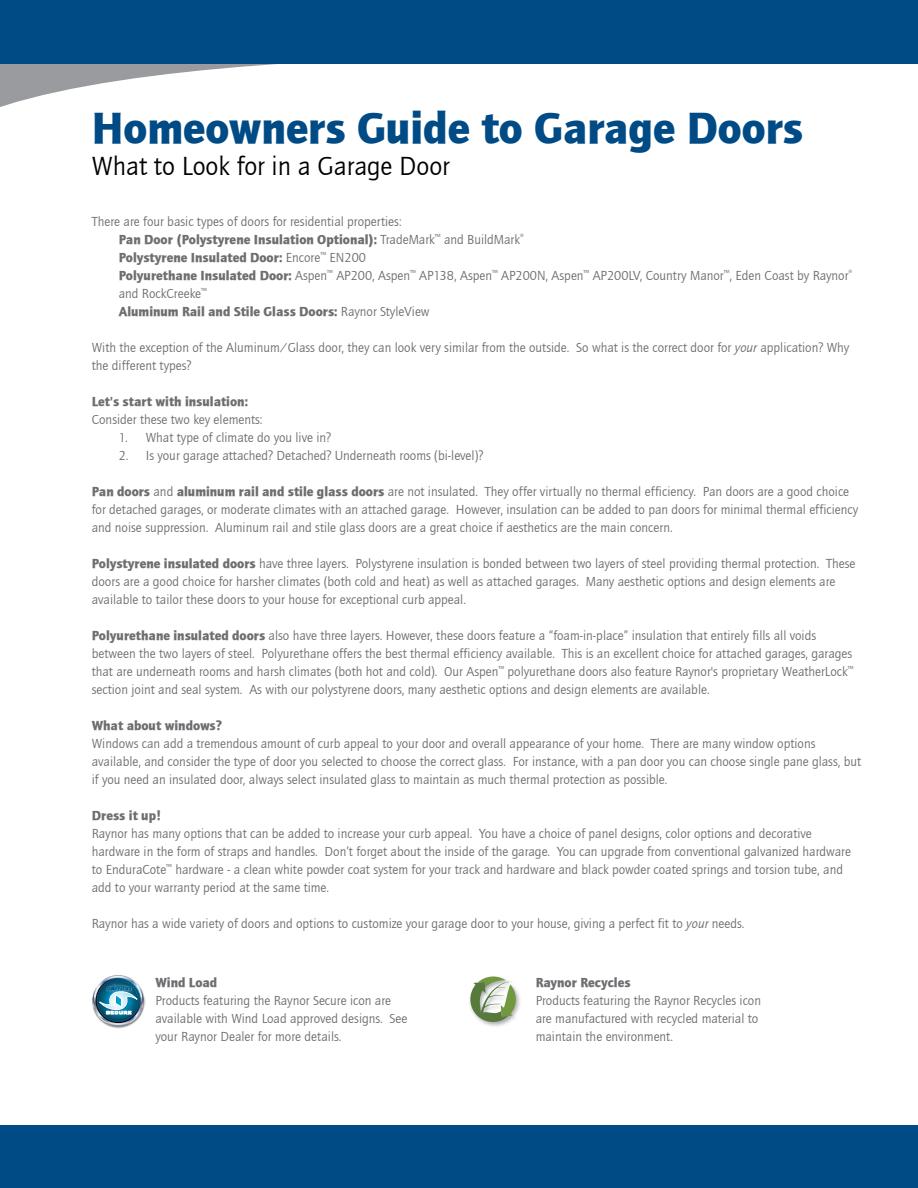
<style>
.page{position:relative;width:918px;height:1188px;background:#fff}
.page>*{position:absolute;margin:0;border:0;box-sizing:border-box;transform-origin:0 0}
.t1{font:45px "Quay Sans ITCTT Black";color:#004b85}
.t2{font:27px "Quay Sans ITCTT Book";color:#000}
.t3{font:13.5px/18px "Quay Sans ITCTT Book";color:#6d6e71}
.t4{font:13.5px/18px "Quay Sans ITCTT Black";color:#6d6e71}
.s1{font-family:"Quay Sans ITCTT Book"}
.s2{font-family:"Quay Sans ITCTT Black"}
.s3{font-style:italic}
</style>
<div class="page">
<div style="left:0;top:1125px;width:918px;height:63px;background:#004b85"></div>
<img style="left:483px;top:976px;width:37px;height:50px">
<svg style="left:470px;top:977px;width:46px;height:46px"></svg>
<img style="left:92px;top:993px;width:54px;height:35px">
<svg style="left:93px;top:975px;width:50px;height:51px"></svg>
<svg style="left:0;top:64px;width:277px;height:43px"></svg>
<div style="left:0;top:0;width:918px;height:64px;background:#004b85"></div>
<h1 class="t1" style="left:92px;top:102px;width:713px">Homeowners Guide to Garage Doors</h1>
<h2 class="t2" style="left:92px;top:152px;width:360px">What to Look for in a Garage Door</h2>
<p class="t3" style="left:92px;top:213px;width:311px">There are four basic types of doors for residential properties:</p>
<p class="t4" style="left:119px;top:230px;width:407px">Pan Door (Polystyrene Insulation Optional): <span class="s1">TradeMark</span><sup>™</sup> <span class="s1">and BuildMark</span><sup>®<br></sup>Polystyrene Insulated Door: <span class="s1">Encore</span><sup>™</sup> <span class="s1">EN200</span></p>
<p class="t3" style="left:119px;top:267px;width:735px"><span class="s2">Polyurethane Insulated Door:</span> Aspen<sup>™</sup> AP200, Aspen<sup>™</sup> AP138, Aspen<sup>™</sup> AP200N, Aspen<sup>™</sup> AP200LV, Country Manor<sup>™</sup>, Eden Coast by Raynor<sup>® </sup>and RockCreeke<sup>™</sup></p>
<p class="t4" style="left:119px;top:302px;width:312px">Aluminum Rail and Stile Glass Doors: <span class="s1">Raynor StyleView</span></p>
<p class="t3" style="left:92px;top:339px;width:759px">With the exception of the Aluminum/Glass door, they can look very similar from the outside. So what is the correct door for <span class="s3">your</span> application? Why the different types?</p>
<p class="t4" style="left:92px;top:392px;width:158px">Let's start with insulation:</p>
<p class="t3" style="left:92px;top:411px;width:172px">Consider these two key elements:</p>
<p class="t3" style="left:119px;top:429px;width:214px">1. What type of climate do you live in?</p>
<p class="t3" style="left:119px;top:447px;width:366px">2. Is your garage attached? Detached? Underneath rooms (bi-level)?</p>
<p class="t3" style="left:92px;top:483px;width:768px"><span class="s2">Pan doors</span> and <span class="s2">aluminum rail and stile glass doors</span> are not insulated. They offer virtually no thermal efficiency. Pan doors are a good choice for detached garages, or moderate climates with an attached garage. However, insulation can be added to pan doors for minimal thermal efficiency and noise suppression. Aluminum rail and stile glass doors are a great choice if aesthetics are the main concern.</p>
<p class="t3" style="left:92px;top:555px;width:765px"><span class="s2">Polystyrene insulated doors</span> have three layers. Polystyrene insulation is bonded between two layers of steel providing thermal protection. These doors are a good choice for harsher climates (both cold and heat) as well as attached garages. Many aesthetic options and design elements are available to tailor these doors to your house for exceptional curb appeal.</p>
<p class="t3" style="left:92px;top:627px;width:763px"><span class="s2">Polyurethane insulated doors</span> also have three layers. However, these doors feature a “foam-in-place” insulation that entirely fills all voids between the two layers of steel. Polyurethane offers the best thermal efficiency available. This is an excellent choice for attached garages, garages that are underneath rooms and harsh climates (both hot and cold). Our Aspen<sup>™</sup> polyurethane doors also feature Raynor's proprietary WeatherLock<sup>™ </sup>section joint and seal system. As with our polystyrene doors, many aesthetic options and design elements are available.</p>
<p class="t4" style="left:92px;top:716px;width:132px">What about windows?</p>
<p class="t3" style="left:92px;top:735px;width:771px">Windows can add a tremendous amount of curb appeal to your door and overall appearance of your home. There are many window options available, and consider the type of door you selected to choose the correct glass. For instance, with a pan door you can choose single pane glass, but if you need an insulated door, always select insulated glass to maintain as much thermal protection as possible.</p>
<p class="t4" style="left:92px;top:806px;width:71px">Dress it up!</p>
<p class="t3" style="left:92px;top:825px;width:761px">Raynor has many options that can be added to increase your curb appeal. You have a choice of panel designs, color options and decorative hardware in the form of straps and handles. Don’t forget about the inside of the garage. You can upgrade from conventional galvanized hardware to EnduraCote<sup>™</sup> hardware - a clean white powder coat system for your track and hardware and black powder coated springs and torsion tube, and add to your warranty period at the same time.</p>
<p class="t3" style="left:92px;top:915px;width:654px">Raynor has a wide variety of doors and options to customize your garage door to your house, giving a perfect fit to <span class="s3">your</span> needs.</p>
<p class="t4" style="left:156px;top:973px;width:63px">Wind Load</p>
<p class="t3" style="left:156px;top:991px;width:254px">Products featuring the Raynor Secure icon are available with Wind Load approved designs. See your Raynor Dealer for more details.</p>
<p class="t4" style="left:536px;top:973px;width:96px">Raynor Recycles</p>
<p class="t3" style="left:536px;top:991px;width:227px">Products featuring the Raynor Recycles icon are manufactured with recycled material to maintain the environment.</p>
</div>
